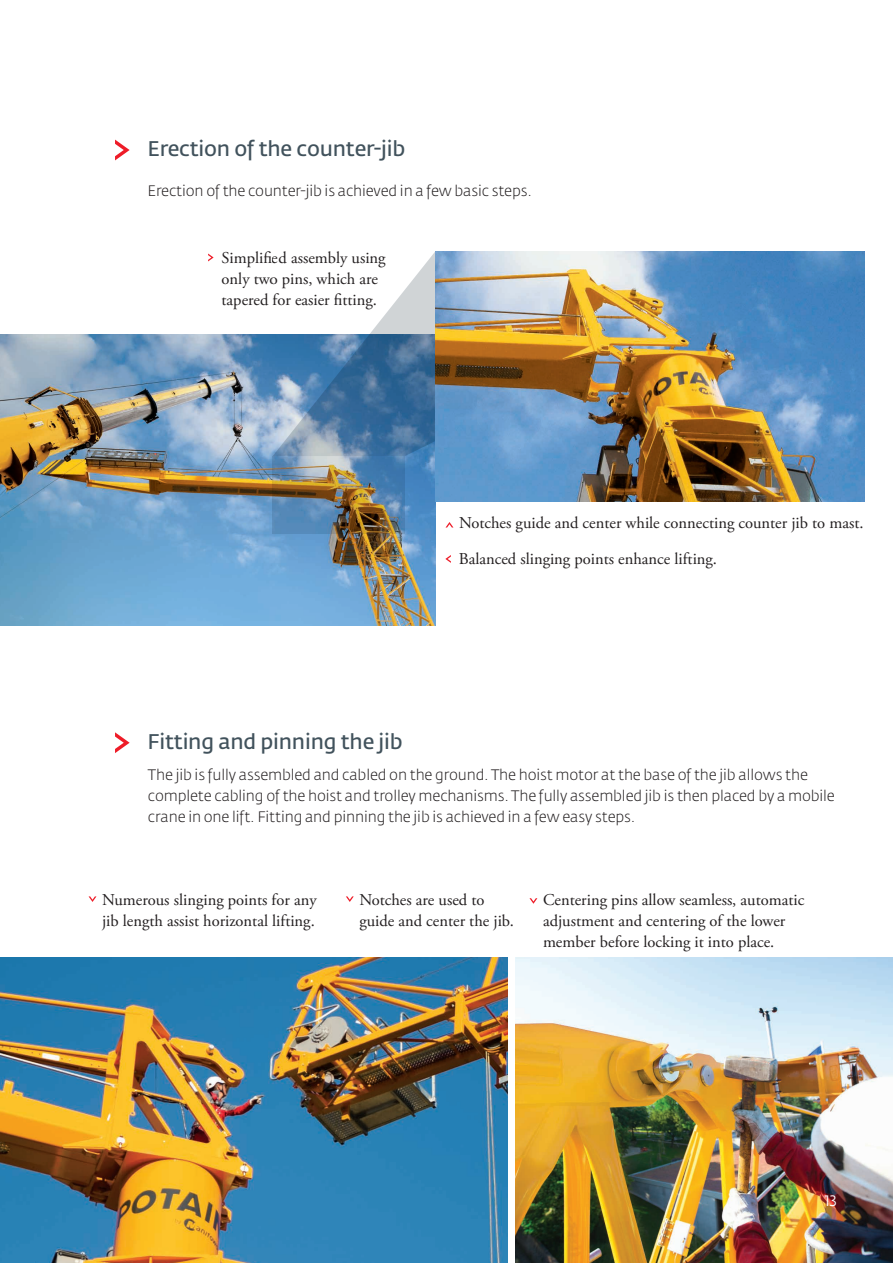
<style>
.page{position:relative;width:893px;height:1263px;background:#fff}
.page>*{position:absolute;margin:0;border:0;box-sizing:border-box;transform-origin:0 0}
.t1{font:600 21px "Fedra Sans Pro";letter-spacing:-.01em;color:#41525c}
.t2{font:16.5px/21px "Adobe Garamond Pro";color:#231f20}
.t3{font:300 15px/21px "Fedra Sans Pro";letter-spacing:-.01em;color:#231f20}
.t4{font:15px "Fedra Sans Pro";color:#fff}
</style>
<div class="page">
<svg style="left:115px;top:140px;width:15px;height:20px"></svg>
<img style="left:0;top:334px;width:435px;height:291px">
<svg style="left:208px;top:254px;width:6px;height:7px"></svg>
<svg style="left:445px;top:555px;width:6px;height:8px"></svg>
<svg style="left:446px;top:522px;width:7px;height:5px"></svg>
<img style="left:515px;top:958px;width:378px;height:305px">
<img style="left:273px;top:456px;width:132px;height:77px">
<svg style="left:273px;top:252px;width:162px;height:204px"></svg>
<img style="left:435px;top:251px;width:429px;height:251px">
<svg style="left:346px;top:896px;width:8px;height:6px"></svg>
<svg style="left:529px;top:898px;width:8px;height:6px"></svg>
<img style="left:0;top:958px;width:508px;height:305px">
<svg style="left:115px;top:732px;width:15px;height:21px"></svg>
<svg style="left:89px;top:896px;width:7px;height:6px"></svg>
<p class="t1" style="left:148px;top:136px;width:259px">Erection of the counter-jib</p>
<p class="t3" style="left:148px;top:180px;width:386px">Erection of the counter-jib is achieved in a few basic steps.</p>
<p class="t2" style="left:222px;top:248px;width:166px">Simplified assembly using only two pins, which are tapered for easier fitting.</p>
<p class="t2" style="left:459px;top:512px;width:406px">Notches guide and center while connecting counter jib to mast.</p>
<p class="t2" style="left:459px;top:549px;width:260px">Balanced slinging points enhance lifting.</p>
<p class="t1" style="left:148px;top:728px;width:256px">Fitting and pinning the jib</p>
<p class="t3" style="left:148px;top:764px;width:688px">The jib is fully assembled and cabled on the ground. The hoist motor at the base of the jib allows the complete cabling of the hoist and trolley mechanisms. The fully assembled jib is then placed by a mobile crane in one lift. Fitting and pinning the jib is achieved in a few easy steps.</p>
<p class="t2" style="left:102px;top:890px;width:216px">Numerous slinging points for any jib length assist horizontal lifting.</p>
<p class="t2" style="left:359px;top:890px;width:156px">Notches are used to guide and center the jib.</p>
<p class="t2" style="left:543px;top:890px;width:263px">Centering pins allow seamless, automatic adjustment and centering of the lower member before locking it into place.</p>
<p class="t4" style="left:825px;top:1191px;width:14px">13</p>
</div>
